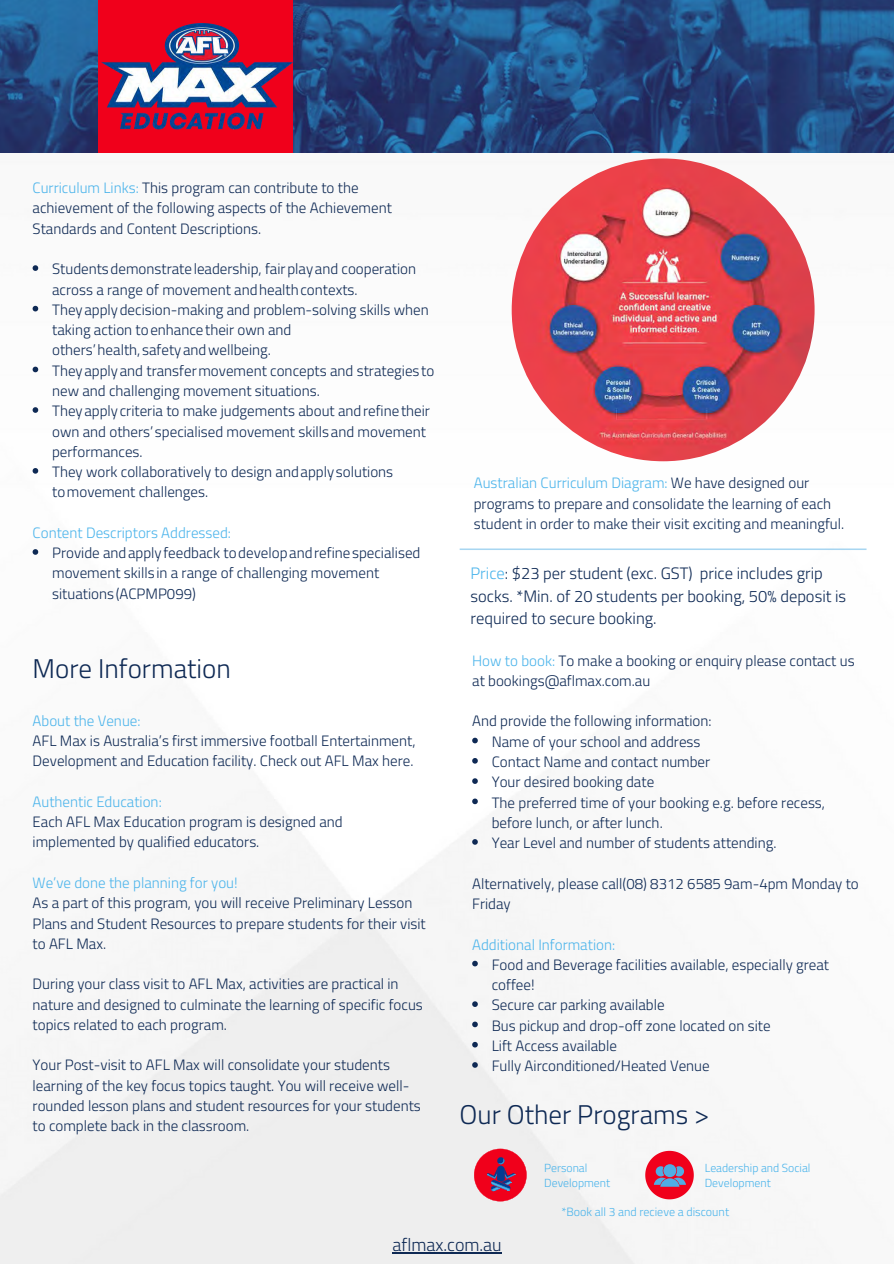
<style>
.page{position:relative;width:894px;height:1264px;background:#fff}
.page>*{position:absolute;margin:0;border:0;box-sizing:border-box;transform-origin:0 0}
.t1{font:300 27px "Titillium Web";color:#0e2954}
.t2{font:300 18px "Titillium Web";color:#0e2954}
.t3{font:300 16.5px/22.5px "Titillium Web";color:#0e2954}
.t4{font:300 15px/20.2px "Titillium Web";color:#0e2954}
.t5{font:300 15px "Titillium Web";color:#4bb4eb}
.t6{font:300 12px "Titillium Web";color:#4bb4eb}
.t7{font:300 11.7px/15.9px "Titillium Web";color:#4bb4eb}
.s1{color:#4bb4eb}
</style>
<div class="page">
<img style="left:0;top:158px;width:867px;height:1105px">
<img style="left:177px;top:0;width:716px;height:153px">
<div style="left:98px;top:0;width:194px;height:152px;background:#f0001b"></div>
<img style="left:0;top:0;width:177px;height:210px">
<svg style="left:33px;top:265px;width:5px;height:6px"></svg>
<svg style="left:33px;top:306px;width:5px;height:5px"></svg>
<svg style="left:33px;top:366px;width:5px;height:6px"></svg>
<svg style="left:33px;top:407px;width:5px;height:6px"></svg>
<svg style="left:33px;top:468px;width:5px;height:5px"></svg>
<svg style="left:33px;top:549px;width:5px;height:6px"></svg>
<svg style="left:472px;top:737px;width:5px;height:6px"></svg>
<svg style="left:472px;top:758px;width:5px;height:5px"></svg>
<svg style="left:472px;top:778px;width:5px;height:6px"></svg>
<svg style="left:472px;top:798px;width:5px;height:6px"></svg>
<svg style="left:472px;top:839px;width:5px;height:5px"></svg>
<svg style="left:472px;top:960px;width:5px;height:6px"></svg>
<svg style="left:472px;top:1001px;width:5px;height:5px"></svg>
<svg style="left:472px;top:1021px;width:5px;height:6px"></svg>
<svg style="left:472px;top:1041px;width:5px;height:6px"></svg>
<svg style="left:472px;top:1062px;width:5px;height:5px"></svg>
<svg style="left:645px;top:1150px;width:48px;height:49px"></svg>
<hr style="left:392px;top:1252px;width:109px;height:1px;background:#0e2954">
<img style="left:101px;top:23px;width:191px;height:112px">
<svg style="left:459px;top:548px;width:407px;height:2px"></svg>
<svg style="left:474px;top:1148px;width:52px;height:53px"></svg>
<img style="left:511px;top:158px;width:303px;height:303px;border-radius:50%">
<p class="t4" style="left:33px;top:177px;width:361px"><span class="s1">Curriculum Links:</span> This program can contribute to the achievement of the following aspects of the Achievement<br>Standards and Content Descriptions.</p>
<p class="t4" style="left:52px;top:258px;width:365px">Students demonstrate leadership, fair play and cooperation across a range of movement and health contexts.</p>
<p class="t4" style="left:52px;top:299px;width:378px">They apply decision-making and problem-solving skills when taking action to enhance their own and<br>others’ health, safety and wellbeing.</p>
<p class="t4" style="left:52px;top:359px;width:383px">They apply and transfer movement concepts and strategies to new and challenging movement situations.</p>
<p class="t4" style="left:52px;top:400px;width:379px">They apply criteria to make judgements about and refine their own and others’ specialised movement skills and movement performances.</p>
<p class="t4" style="left:52px;top:461px;width:342px">They work collaboratively to design and apply solutions to movement challenges.</p>
<p class="t5" style="left:33px;top:521px;width:200px">Content Descriptors Addressed:</p>
<p class="t4" style="left:52px;top:542px;width:370px">Provide and apply feedback to develop and refine specialised movement skills in a range of challenging movement situations (ACPMP099)</p>
<p class="t1" style="left:33px;top:649px;width:200px">More Information</p>
<p class="t5" style="left:33px;top:709px;width:109px">About the Venue:</p>
<p class="t4" style="left:33px;top:730px;width:384px">AFL Max is Australia’s first immersive football Entertainment,<br>Development and Education facility. Check out AFL Max here.</p>
<p class="t5" style="left:33px;top:790px;width:131px">Authentic Education:</p>
<p class="t4" style="left:33px;top:811px;width:311px">Each AFL Max Education program is designed and implemented by qualified educators.</p>
<p class="t5" style="left:33px;top:871px;width:206px">We’ve done the planning for you!</p>
<p class="t4" style="left:33px;top:892px;width:394px">As a part of this program, you will receive Preliminary Lesson<br>Plans and Student Resources to prepare students for their visit to AFL Max.</p>
<p class="t4" style="left:33px;top:973px;width:391px">During your class visit to AFL Max, activities are practical in nature and designed to culminate the learning of specific focus topics related to each program.</p>
<p class="t4" style="left:33px;top:1054px;width:389px">Your Post-visit to AFL Max will consolidate your students learning of the key focus topics taught. You will receive well&shy;rounded lesson plans and student resources for your students to complete back in the classroom.</p>
<p class="t4" style="left:473px;top:472px;width:372px"><span class="s1">Australian Curriculum Diagram:</span> We have designed our programs to prepare and consolidate the learning of each student in order to make their visit exciting and meaningful.</p>
<p class="t3" style="left:470px;top:561px;width:377px"><span class="s1">Price</span>: $23 per student (exc. GST) price includes grip socks. *Min. of 20 students per booking, 50% deposit is required to secure booking.</p>
<p class="t4" style="left:472px;top:649px;width:384px"><span class="s1">How to book:</span> To make a booking or enquiry please contact us at bookings@aflmax.com.au</p>
<p class="t4" style="left:472px;top:710px;width:241px">And provide the following information:</p>
<p class="t4" style="left:491px;top:730px;width:210px">Name of your school and address</p>
<p class="t4" style="left:491px;top:751px;width:220px">Contact Name and contact number</p>
<p class="t4" style="left:491px;top:771px;width:164px">Your desired booking date</p>
<p class="t4" style="left:491px;top:791px;width:335px">The preferred time of your booking e.g. before recess, before lunch, or after lunch.</p>
<p class="t4" style="left:491px;top:832px;width:286px">Year Level and number of students attending.</p>
<p class="t4" style="left:472px;top:872px;width:388px">Alternatively, please call(08) 8312 6585 9am-4pm Monday to<br>Friday</p>
<p class="t5" style="left:472px;top:933px;width:144px">Additional Information:</p>
<p class="t4" style="left:491px;top:953px;width:339px">Food and Beverage facilities available, especially great coffee!</p>
<p class="t4" style="left:491px;top:994px;width:174px">Secure car parking available</p>
<p class="t4" style="left:491px;top:1014px;width:280px">Bus pickup and drop-off zone located on site</p>
<p class="t4" style="left:491px;top:1034px;width:127px">Lift Access available</p>
<p class="t4" style="left:491px;top:1055px;width:219px">Fully Airconditioned/Heated Venue</p>
<p class="t1" style="left:459px;top:1094px;width:251px">Our Other Programs &gt;</p>
<p class="t7" style="left:544px;top:1158px;width:45px">Personal</p>
<p class="t7" style="left:544px;top:1174px;width:67px">Development</p>
<p class="t7" style="left:704px;top:1158px;width:107px">Leadership and Social<br>Development</p>
<p class="t6" style="left:561px;top:1203px;width:169px">*Book all 3 and recieve a discount</p>
<p class="t2" style="left:392px;top:1231px;width:111px">aflmax.com.au</p>
</div>
